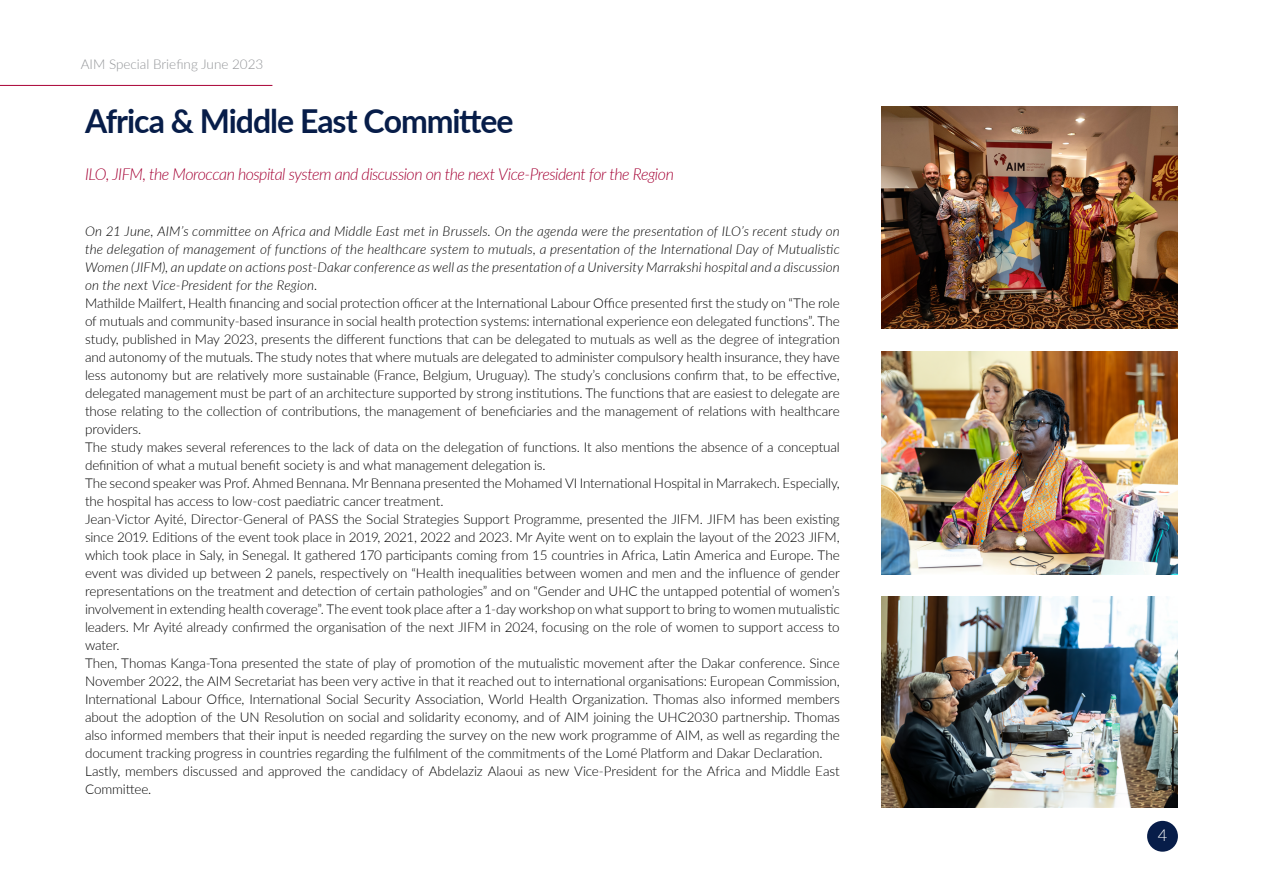
<style>
.page{position:relative;width:1263px;height:893px;background:#fff}
.page>*{position:absolute;margin:0;border:0;box-sizing:border-box;transform-origin:0 0}
.t1{font:700 33px "Lato";letter-spacing:-.035em;color:#071d49}
.t2{font:italic 300 16.5px "Lato";letter-spacing:-.03em;color:#a50034}
.t3{font:300 16.5px "Lato";color:#fff}
.t4{font:300 13.5px/18px "Lato";letter-spacing:-.01em;color:#000}
.t5{font:italic 300 13.5px/18px "Lato";letter-spacing:.01em;color:#000;text-align:justify}
.t6{font:300 13.5px "Lato";color:#939598}
</style>
<div class="page">
<div style="left:1147px;top:821px;width:31px;height:31px;background:#071d49;border-radius:50%"></div>
<hr style="left:0;top:85px;width:272px;height:1px;background:#a90034">
<img style="left:881px;top:106px;width:297px;height:223px">
<img style="left:881px;top:351px;width:297px;height:223px">
<img style="left:881px;top:596px;width:297px;height:212px">
<p class="t6" style="left:81px;top:55px;width:184px">AIM Special Briefing June 2023</p>
<h1 class="t1" style="left:85px;top:97px;width:430px">Africa &amp; Middle East Committee</h1>
<p class="t2" style="left:85px;top:163px;width:590px">ILO, JIFM, the Moroccan hospital system and discussion on the next Vice-President for the Region</p>
<p class="t5" style="left:85px;top:222px;width:756px">On 21 June, AIM’s committee on Africa and Middle East met in Brussels. On the agenda were the presentation of ILO’s recent study on the delegation of management of functions of the healthcare system to mutuals, a presentation of the International Day of Mutualistic Women (JIFM), an update on actions post-Dakar conference as well as the presentation of a University Marrakshi hospital and a discussion on the next Vice-President for the Region.</p>
<p class="t4" style="left:85px;top:294px;width:756px">Mathilde Mailfert, Health financing and social protection officer at the International Labour Office presented first the study on “The role of mutuals and community-based insurance in social health protection systems: international experience eon delegated functions”. The study, published in May 2023, presents the different functions that can be delegated to mutuals as well as the degree of integration and autonomy of the mutuals. The study notes that where mutuals are delegated to administer compulsory health insurance, they have less autonomy but are relatively more sustainable (France, Belgium, Uruguay). The study’s conclusions confirm that, to be effective, delegated management must be part of an architecture supported by strong institutions. The functions that are easiest to delegate are those relating to the collection of contributions, the management of beneficiaries and the management of relations with healthcare providers.<br>The study makes several references to the lack of data on the delegation of functions. It also mentions the absence of a conceptual definition of what a mutual benefit society is and what management delegation is.<br>The second speaker was Prof. Ahmed Bennana. Mr Bennana presented the Mohamed VI International Hospital in Marrakech. Especially, the hospital has access to low-cost paediatric cancer treatment.<br>Jean-Victor Ayité, Director-General of PASS the Social Strategies Support Programme, presented the JIFM. JIFM has been existing since 2019. Editions of the event took place in 2019, 2021, 2022 and 2023. Mr Ayite went on to explain the layout of the 2023 JIFM, which took place in Saly, in Senegal. It gathered 170 participants coming from 15 countries in Africa, Latin America and Europe. The event was divided up between 2 panels, respectively on “Health inequalities between women and men and the influence of gender representations on the treatment and detection of certain pathologies” and on “Gender and UHC the untapped potential of women’s involvement in extending health coverage”. The event took place after a 1-day workshop on what support to bring to women mutualistic leaders. Mr Ayité already confirmed the organisation of the next JIFM in 2024, focusing on the role of women to support access to water.<br>Then, Thomas Kanga-Tona presented the state of play of promotion of the mutualistic movement after the Dakar conference. Since November 2022, the AIM Secretariat has been very active in that it reached out to international organisations: European Commission, International Labour Office, International Social Security Association, World Health Organization. Thomas also informed members about the adoption of the UN Resolution on social and solidarity economy, and of AIM joining the UHC2030 partnership. Thomas also informed members that their input is needed regarding the survey on the new work programme of AIM, as well as regarding the document tracking progress in countries regarding the fulfilment of the commitments of the Lomé Platform and Dakar Declaration.<br>Lastly, members discussed and approved the candidacy of Abdelaziz Alaoui as new Vice-President for the Africa and Middle East Committee.</p>
<p class="t3" style="left:1158px;top:824px;width:11px">4</p>
</div>
